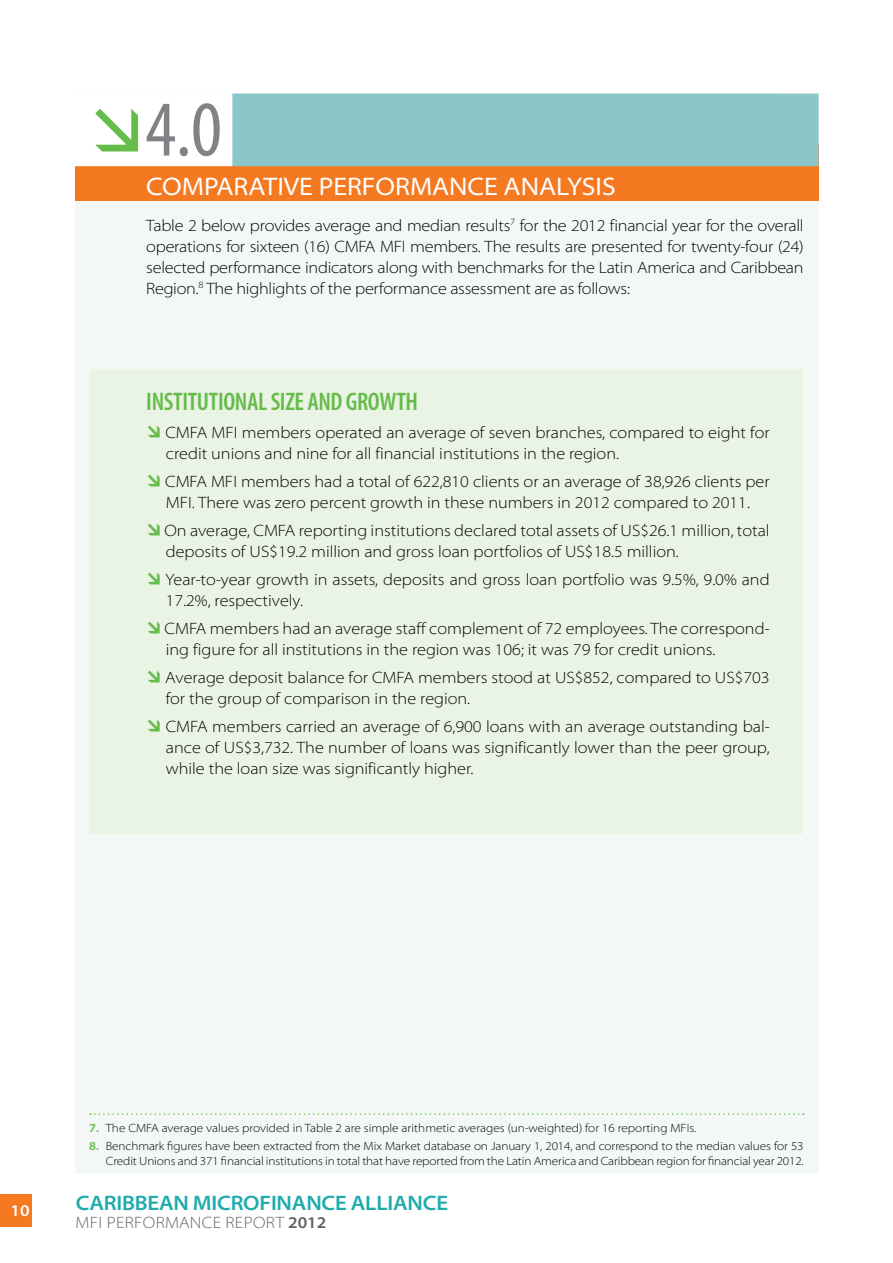
<style>
.page{position:relative;width:893px;height:1263px;background:#fff}
.page>*{position:absolute;margin:0;border:0;box-sizing:border-box;transform-origin:0 0}
.t1{font:condensed 79.5px "Myriad Pro";color:#808285}
.t2{font:semi-expanded 25.5px "Myriad Pro";color:#fff}
.t3{font:600 condensed 25.5px "Myriad Pro";letter-spacing:-.015em;color:#65bc4b}
.t4{font:600 semi-expanded 21px "Myriad Pro";letter-spacing:-.01em;color:#20abad}
.t5{font:300 semi-expanded 16.5px/21px "Myriad Pro";color:#000}
.t6{font:300 semi-expanded 16.5px "Myriad Pro";letter-spacing:.02em;color:#5e6168}
.t7{font:600 semi-expanded 16.5px "Myriad Pro";color:#fff}
.t8{font:300 semi-expanded 12px/15px "Myriad Pro";letter-spacing:-.01em;color:#000;text-align:right}
.s1{color:#65bc4b}
.s2{font-weight:600;color:#65bc4b}
.s3{font-weight:600}
</style>
<div class="page">
<div style="left:0;top:1194px;width:32px;height:32px;background:#f47920"></div>
<div style="left:76px;top:201px;width:742px;height:972px;background:#f3f8f7"></div>
<div style="left:89px;top:370px;width:714px;height:464px;background:#eaf4e4"></div>
<div style="left:75px;top:145px;width:744px;height:56px;background:#f47920"></div>
<div style="left:232px;top:94px;width:587px;height:72px;background:#8bc6c9"></div>
<div style="left:58px;top:94px;width:174px;height:72px;background:#fff"></div>
<svg style="left:90px;top:1113px;width:714px;height:2px"></svg>
<h1 class="t1" style="left:145px;top:81px;width:78px">4.0</h1>
<h2 class="t2" style="left:146px;top:172px;width:471px">COMPARATIVE PERFORMANCE ANALYSIS</h2>
<p class="t5" style="left:146px;top:215px;width:659px;text-align:justify">Table 2 below provides average and median results<sup>7</sup> for the 2012 financial year for the overall operations for sixteen (16) CMFA MFI members. The results are presented for twenty-four (24) selected performance indicators along with benchmarks for the Latin America and Caribbean Region.<sup>8</sup> The highlights of the performance assessment are as follows:</p>
<h2 class="t3" style="left:146px;top:388px;width:273px">INSTITUTIONAL SIZE AND GROWTH</h2>
<p class="t5" style="left:166px;top:422px;width:605px;text-indent:-20px"><span class="s1">→</span> CMFA MFI members operated an average of seven branches, compared to eight for credit unions and nine for all financial institutions in the region.</p>
<p class="t5" style="left:146px;top:471px;width:625px;text-align:center"><span class="s1">→</span> CMFA MFI members had a total of 622,810 clients or an average of 38,926 clients per<br>MFI. There was zero percent growth in these numbers in 2012 compared to 2011.</p>
<p class="t5" style="left:166px;top:520px;width:605px;text-indent:-20px"><span class="s1">→</span> On average, CMFA reporting institutions declared total assets of US$26.1 million, total deposits of US$19.2 million and gross loan portfolios of US$18.5 million.</p>
<p class="t5" style="left:166px;top:569px;width:605px;text-indent:-20px"><span class="s1">→</span> Year-to-year growth in assets, deposits and gross loan portfolio was 9.5%, 9.0% and<br>17.2%, respectively.</p>
<p class="t5" style="left:166px;top:618px;width:605px;text-indent:-20px"><span class="s1">→</span> CMFA members had an average staff complement of 72 employees. The correspond&shy;ing figure for all institutions in the region was 106; it was 79 for credit unions.</p>
<p class="t5" style="left:166px;top:667px;width:605px;text-indent:-20px"><span class="s1">→</span> Average deposit balance for CMFA members stood at US$852, compared to US$703 for the group of comparison in the region.</p>
<p class="t5" style="left:166px;top:716px;width:605px;text-align:justify;text-indent:-20px"><span class="s1">→</span> CMFA members carried an average of 6,900 loans with an average outstanding bal&shy;ance of US$3,732. The number of loans was significantly lower than the peer group, while the loan size was significantly higher.</p>
<p class="t7" style="left:11px;top:1201px;width:21px">10</p>
<p class="t8" style="left:89px;top:1121px;width:608px"><span class="s2">7.</span> The CMFA average values provided in Table 2 are simple arithmetic averages (un-weighted) for 16 reporting MFIs.</p>
<p class="t8" style="left:89px;top:1139px;width:716px"><span class="s2">8.</span> Benchmark figures have been extracted from the Mix Market database on January 1, 2014, and correspond to the median values for 53<br>Credit Unions and 371 financial institutions in total that have reported from the Latin America and Caribbean region for financial year 2012.</p>
<p class="t4" style="left:76px;top:1191px;width:374px">CARIBBEAN MICROFINANCE ALLIANCE</p>
<p class="t6" style="left:76px;top:1213px;width:252px">MFI PERFORMANCE REPORT <span class="s3">2012</span></p>
</div>
